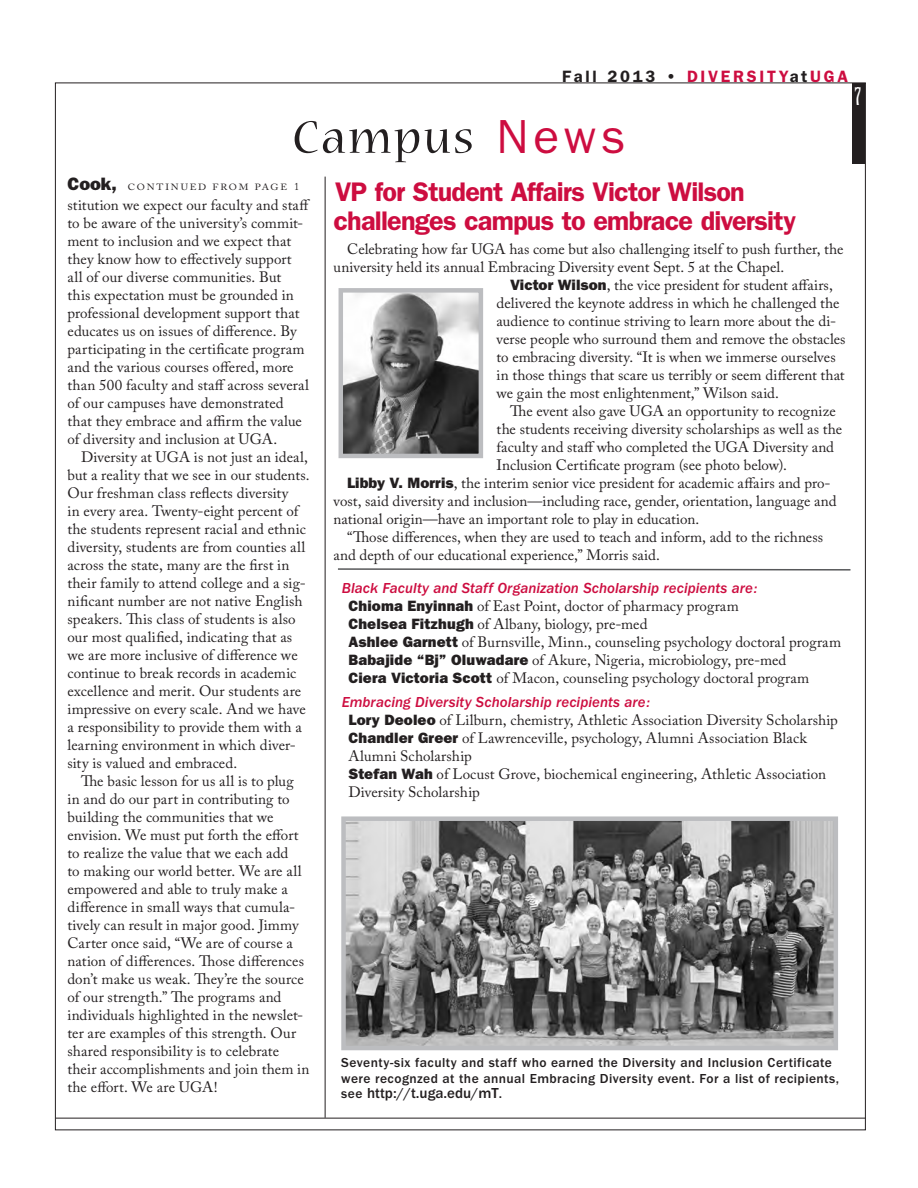
<style>
.page{position:relative;width:918px;height:1188px;background:#fff}
.page>*{position:absolute;margin:0;border:0;box-sizing:border-box;transform-origin:0 0}
.t1{font:51px "Nueva Std";letter-spacing:.05em;color:#231f20}
.Headline-Diversity{font:600 27px/28.5px "Franklin Gothic";letter-spacing:-.03em;color:#cd0d40}
.t2{font:24px "Birch Std";color:#fff}
.t3{font:600 16.5px "Franklin Gothic";letter-spacing:.165em;color:#cd0d40}
.Body_Text-Diversity{font:15px/18px "Adobe Caslon Pro";letter-spacing:.005em;color:#231f20}
.Paragraph_Style_5{font:15px/18px "Adobe Caslon Pro";letter-spacing:.01em;color:#231f20}
.Paragraph_Style_5-2{font:italic 500 15px "Franklin Gothic";letter-spacing:.005em;color:#cd0d40}
.Cutline-Diversity{font:500 15px "Franklin Gothic";color:#231f20}
.Cutline-Diversity-2{font:500 13.5px/15.8px "Franklin Gothic";letter-spacing:.03em;color:#231f20}
.t4{font:9px "Adobe Caslon Pro";letter-spacing:.185em;color:#231f20;scale:1.1 1}
.s1{color:#231f20}
.s2{font-family:"Franklin Gothic";font-size:48px;color:#cd0d40}
.s3{font-family:"Franklin Gothic";font-weight:800;font-size:18px}
.s4{font-size:10.5px}
.s5{font-family:"Franklin Gothic";font-weight:800}
.s6{font-size:13.5px}
</style>
<div class="page">
<hr style="left:325px;top:177px;width:1px;height:941px;background:#231f20">
<div style="left:852px;top:83px;width:13px;height:81px;background:#231f20"></div>
<img style="left:344px;top:293px;width:134px;height:160px">
<div style="left:339px;top:288px;width:144px;height:170px;border:4px solid #bcbdc0"></div>
<hr style="left:56px;top:1118px;width:809px;height:1px;background:#231f20">
<img style="left:346px;top:821px;width:487px;height:224px">
<div style="left:341px;top:816px;width:497px;height:234px;border:4px solid #bcbdc0"></div>
<svg style="left:338px;top:568px;width:513px;height:3px"></svg>
<p class="t3" style="left:562px;top:67px;width:287px"><span class="s1">Fall 2013 •</span> DIVERSITY<span class="s1">at</span>UGA</p>
<p class="t1" style="left:292px;top:114px;width:335px">Campus <span class="s2">News</span></p>
<p class="t4" style="left:68px;top:182px;width:212px"><span class="s3">Cook,</span> CONTINUED FROM PAGE <span class="s4">1</span></p>
<p class="Body_Text-Diversity" style="left:68px;top:196px;width:244px">stitution we expect our faculty and staff to be aware of the university’s commit&shy;ment to inclusion and we expect that they know how to effectively support all of our diverse communities. But<br>this expectation must be grounded in professional development support that educates us on issues of difference. By participating in the certificate program and the various courses offered, more than 500 faculty and staff across several of our campuses have demonstrated that they embrace and affirm the value of diversity and inclusion at UGA.</p>
<p class="Body_Text-Diversity" style="left:68px;top:448px;width:244px;text-indent:14px">Diversity at UGA is not just an ideal, but a reality that we see in our students.<br>Our freshman class reflects diversity<br>in every area. Twenty-eight percent of the students represent racial and ethnic diversity, students are from counties all across the state, many are the first in their family to attend college and a sig&shy;nificant number are not native English speakers. This class of students is also our most qualified, indicating that as we are more inclusive of difference we continue to break records in academic excellence and merit. Our students are impressive on every scale. And we have a responsibility to provide them with a learning environment in which diver&shy;sity is valued and embraced.</p>
<p class="Body_Text-Diversity" style="left:68px;top:772px;width:243px;text-indent:14px">The basic lesson for us all is to plug in and do our part in contributing to building the communities that we envision. We must put forth the effort to realize the value that we each add<br>to making our world better. We are all empowered and able to truly make a difference in small ways that cumula&shy;tively can result in major good. Jimmy Carter once said, “We are of course a nation of differences. Those differences don’t make us weak. They’re the source of our strength.” The programs and individuals highlighted in the newslet&shy;ter are examples of this strength. Our shared responsibility is to celebrate their accomplishments and join them in the effort. We are UGA!</p>
<p class="Headline-Diversity" style="left:334px;top:178px;width:464px">VP for Student Affairs Victor Wilson challenges campus to embrace diversity</p>
<p class="Body_Text-Diversity" style="left:334px;top:240px;width:512px;text-indent:14px">Celebrating how far UGA has come but also challenging itself to push further, the university held its annual Embracing Diversity event Sept. 5 at the Chapel.</p>
<p class="Body_Text-Diversity" style="left:497px;top:276px;width:351px;text-indent:14px"><span class="s5">Victor Wilson</span>, the vice president for student affairs, delivered the keynote address in which he challenged the audience to continue striving to learn more about the di&shy;verse people who surround them and remove the obstacles to embracing diversity. “It is when we immerse ourselves in those things that scare us terribly or seem different that we gain the most enlightenment,” Wilson said.</p>
<p class="Body_Text-Diversity" style="left:497px;top:402px;width:347px;text-indent:14px">The event also gave UGA an opportunity to recognize the students receiving diversity scholarships as well as the faculty and staff who completed the UGA Diversity and Inclusion Certificate program (see photo below).</p>
<p class="Body_Text-Diversity" style="left:334px;top:474px;width:504px;text-indent:13px"><span class="s5">Libby V. Morris</span>, the interim senior vice president for academic affairs and pro&shy;vost, said diversity and inclusion—including race, gender, orientation, language and national origin—have an important role to play in education.</p>
<p class="Body_Text-Diversity" style="left:334px;top:528px;width:491px;text-indent:14px">“Those differences, when they are used to teach and inform, add to the richness and depth of our educational experience,” Morris said.</p>
<p class="Paragraph_Style_5-2" style="left:342px;top:579px;width:417px">Black Faculty and Staff Organization Scholarship recipients are:</p>
<p class="Paragraph_Style_5" style="left:348px;top:596px;width:392px"><span class="s5">Chioma Enyinnah</span> of East Point, doctor of pharmacy program</p>
<p class="Paragraph_Style_5" style="left:348px;top:614px;width:301px"><span class="s5">Chelsea Fitzhugh</span> of Albany, biology, pre-med</p>
<p class="Paragraph_Style_5" style="left:348px;top:632px;width:494px"><span class="s5">Ashlee Garnett</span> of Burnsville, Minn., counseling psychology doctoral program</p>
<p class="Paragraph_Style_5" style="left:348px;top:650px;width:439px"><span class="s5">Babajide “Bj” Oluwadare</span> of Akure, Nigeria, microbiology, pre-med</p>
<p class="Paragraph_Style_5" style="left:348px;top:668px;width:462px"><span class="s5">Ciera Victoria Scott</span> of Macon, counseling psychology doctoral program</p>
<p class="Paragraph_Style_5-2" style="left:342px;top:694px;width:310px">Embracing Diversity Scholarship recipients are:</p>
<p class="Paragraph_Style_5" style="left:348px;top:711px;width:491px"><span class="s5">Lory Deoleo</span> of Lilburn, chemistry, Athletic Association Diversity Scholarship</p>
<p class="Paragraph_Style_5" style="left:348px;top:729px;width:460px"><span class="s5">Chandler Greer</span> of Lawrenceville, psychology, Alumni Association Black<br>Alumni Scholarship</p>
<p class="Paragraph_Style_5" style="left:348px;top:765px;width:479px"><span class="s5">Stefan Wah</span> of Locust Grove, biochemical engineering, Athletic Association<br>Diversity Scholarship</p>
<p class="Cutline-Diversity-2" style="left:341px;top:1055px;width:500px">Seventy-six faculty and staff who earned the Diversity and Inclusion Certificate were recognzed at the annual Embracing Diversity event. For a list of recipients,</p>
<p class="Cutline-Diversity" style="left:341px;top:1085px;width:162px"><span class="s6">see</span> http://t.uga.edu/mT<span class="s6">.</span></p>
<p class="t2" style="left:855px;top:83px;width:8px">7</p>
</div>
